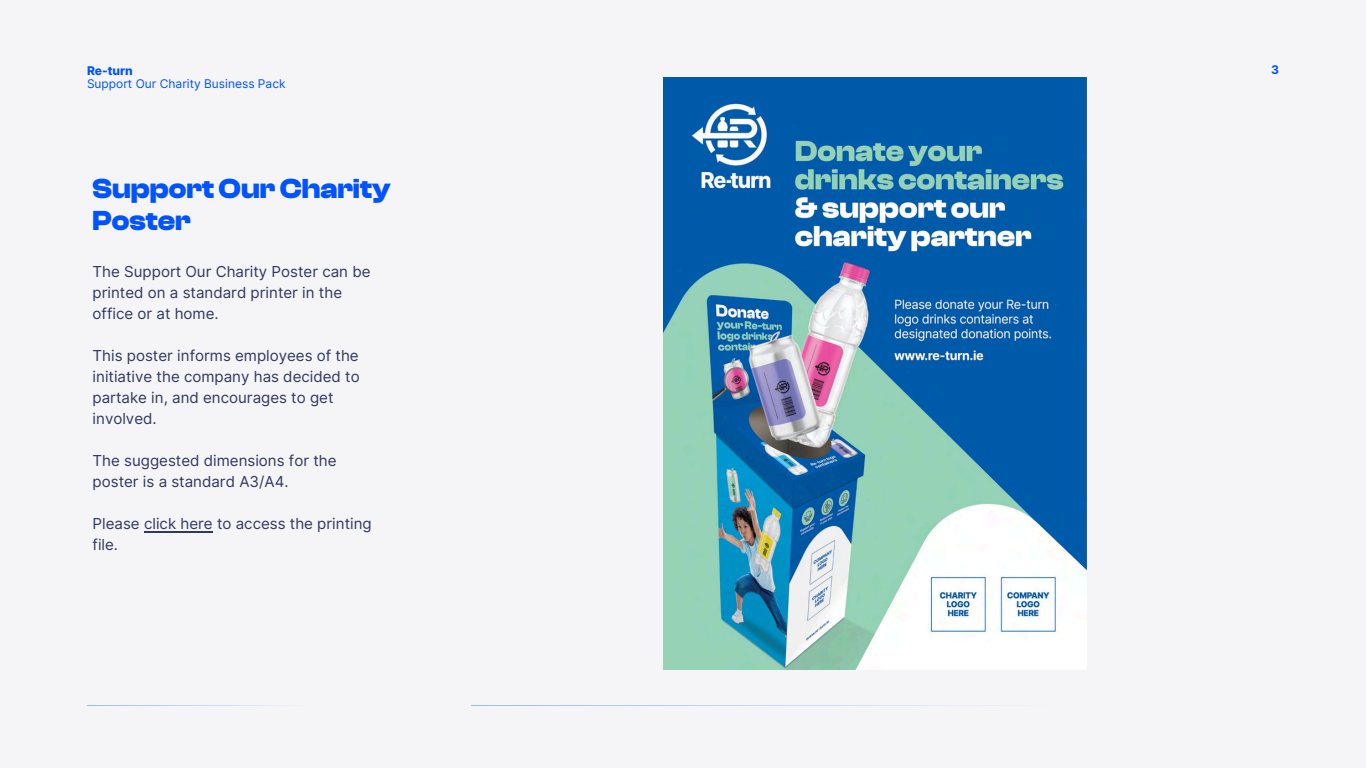
<style>
.page{position:relative;width:1366px;height:768px;background:#f5f5f7}
.page>*{position:absolute;margin:0;border:0;box-sizing:border-box;transform-origin:0 0}
.t1{font:700 28.5px/32.2px "Clash Display";color:#0153ff}
.t2{font:15.1px/21px "Inter";color:#303860}
.t3{font:12px "Inter";color:#0153ff}
.t4{font:800 12px "Inter";color:#0153ff}
.t5{font:700 12px "Inter";color:#0153ff}
</style>
<div class="page">
<img style="left:664px;top:78px;width:422px;height:591px">
<hr style="left:144px;top:531px;width:69px;height:1px;background:#303860">
<h1 class="t4" style="left:87px;top:63px;width:47px">Re-turn</h1>
<p class="t5" style="left:1271px;top:63px;width:9px">3</p>
<h2 class="t3" style="left:87px;top:77px;width:200px">Support Our Charity Business Pack</h2>
<h2 class="t1" style="left:93px;top:173px;width:299px">Support Our Charity<br>Poster</h2>
<h2 class="t2" style="left:93px;top:261px;width:279px">The Support Our Charity Poster can be printed on a standard printer in the office or at home.</h2>
<h2 class="t2" style="left:93px;top:345px;width:269px">This poster informs employees of the initiative the company has decided to partake in, and encourages to get involved.</h2>
<p class="t2" style="left:93px;top:450px;width:245px">The suggested dimensions for the poster is a standard A3/A4.</p>
<p class="t2" style="left:93px;top:513px;width:281px">Please click here to access the printing file.</p>
</div>
